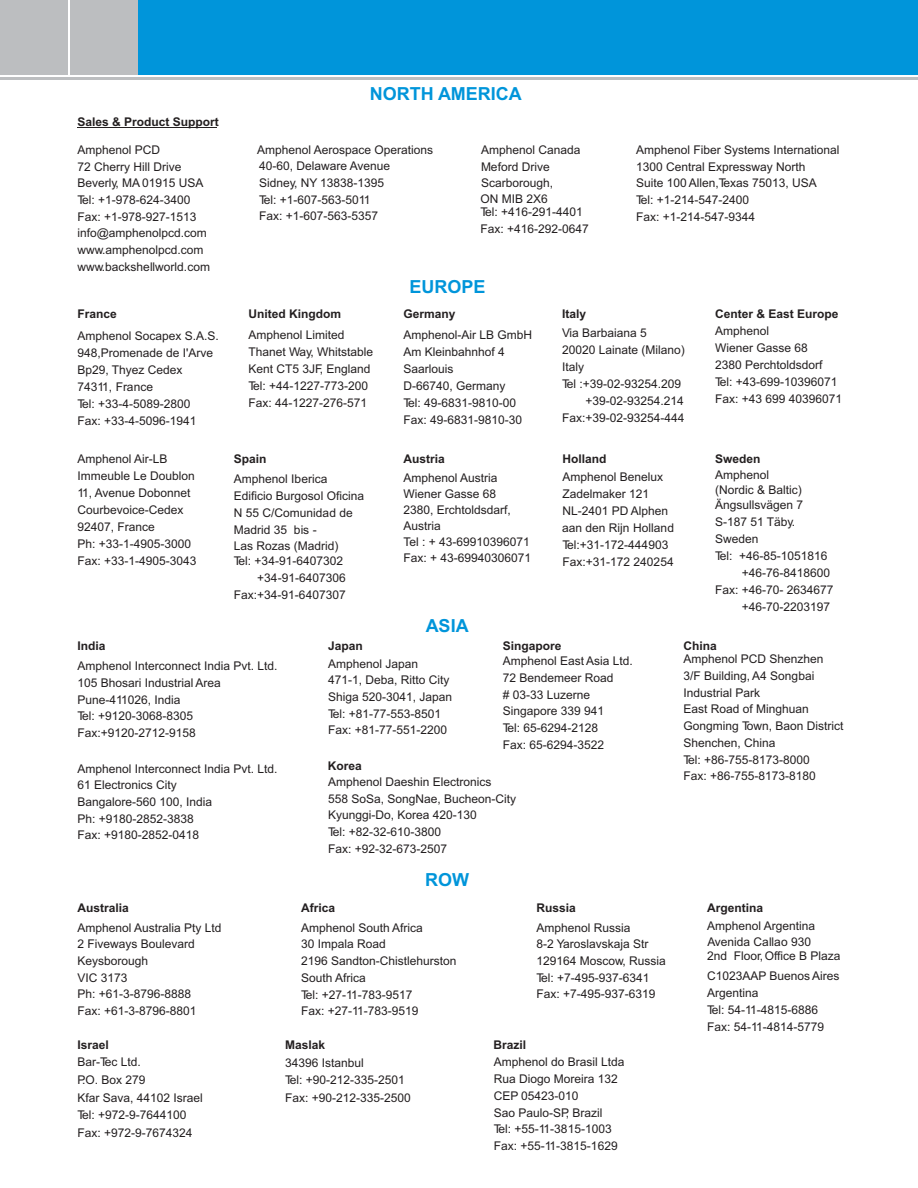
<style>
.page{position:relative;width:918px;height:1188px;background:#fff}
.page>*{position:absolute;margin:0;border:0;box-sizing:border-box;transform-origin:0 0}
.t1{font:700 18px "Arial";color:#0095da}
.t2{font:12px/16.6px "Arial";color:#231f20}
.t3{font:700 12px "Arial";color:#231f20}
</style>
<div class="page">
<hr style="left:77px;top:127px;width:140px;height:1px;background:#231f20">
<div style="left:135px;top:0;width:783px;height:75px;background:#0095da"></div>
<div style="left:0;top:0;width:68px;height:75px;background:#bcbec0"></div>
<div style="left:70px;top:0;width:68px;height:75px;background:#bcbec0"></div>
<hr style="left:0;top:77px;width:918px;height:3px;background:#bcbec0">
<p class="t3" style="left:77px;top:117px;width:143px">Sales &amp; Product Support</p>
<p class="t2" style="left:77px;top:142px;width:134px">Amphenol PCD<br>72 Cherry Hill Drive<br>Beverly, MA 01915 USA<br>Tel: +1-978-624-3400<br>Fax: +1-978-927-1513 info@amphenolpcd.com www.amphenolpcd.com www.backshellworld.com</p>
<p class="t3" style="left:77px;top:309px;width:41px">France</p>
<p class="t2" style="left:77px;top:328px;width:143px;line-height:17.1px">Amphenol Socapex S.A.S.<br>948,Promenade de I'Arve<br>Bp29, Thyez Cedex<br>74311, France<br>Tel: +33-4-5089-2800<br>Fax: +33-4-5096-1941</p>
<p class="t2" style="left:77px;top:451px;width:121px;line-height:17.1px">Amphenol Air-LB<br>Immeuble Le Doublon<br>11, Avenue Dobonnet<br>Courbevoice-Cedex<br>92407, France<br>Ph: +33-1-4905-3000<br>Fax: +33-1-4905-3043</p>
<h1 class="t1" style="left:370px;top:87px;width:154px">NORTH AMERICA</h1>
<p class="t2" style="left:257px;top:142px;width:178px">Amphenol Aerospace Operations</p>
<p class="t2" style="left:481px;top:142px;width:101px">Amphenol Canada<br>Meford Drive<br>Scarborough,</p>
<p class="t2" style="left:480px;top:205px;width:110px">Tel: +416-291-4401<br>Fax: +416-292-0647</p>
<p class="t2" style="left:259px;top:159px;width:133px">40-60, Delaware Avenue<br>Sidney, NY 13838-1395<br>Tel: +1-607-563-5011<br>Fax: +1-607-563-5357</p>
<p class="t2" style="left:481px;top:191px;width:69px">ON MIB 2X6</p>
<h1 class="t1" style="left:410px;top:280px;width:78px">EUROPE</h1>
<p class="t2" style="left:636px;top:142px;width:205px">Amphenol Fiber Systems International<br>1300 Central Expressway North<br>Suite 100 Allen,Texas 75013, USA<br>Tel: +1-214-547-2400<br>Fax: +1-214-547-9344</p>
<p class="t3" style="left:249px;top:309px;width:94px">United Kingdom</p>
<p class="t2" style="left:249px;top:327px;width:126px;line-height:17.1px">Amphenol Limited<br>Thanet Way, Whitstable<br>Kent CT5 3JF, England<br>Tel: +44-1227-773-200<br>Fax: 44-1227-276-571</p>
<p class="t3" style="left:234px;top:454px;width:34px">Spain</p>
<p class="t2" style="left:234px;top:471px;width:132px;line-height:17.1px">Amphenol Iberica<br>Edificio Burgosol Oficina<br>N 55 C/Comunidad de<br>Madrid 35 bis -</p>
<p class="t2" style="left:234px;top:553px;width:113px;line-height:17.1px;text-align:right">Tel: +34-91-6407302 +34-91-6407306<br>Fax:+34-91-6407307</p>
<p class="t2" style="left:234px;top:539px;width:106px">Las Rozas (Madrid)</p>
<p class="t3" style="left:403px;top:309px;width:54px">Germany</p>
<p class="t2" style="left:404px;top:327px;width:130px;line-height:17.1px">Amphenol-Air LB GmbH<br>Am Kleinbahnhof 4<br>Saarlouis<br>D-66740, Germany<br>Tel: 49-6831-9810-00<br>Fax: 49-6831-9810-30</p>
<p class="t3" style="left:404px;top:454px;width:43px">Austria</p>
<p class="t2" style="left:404px;top:471px;width:129px;line-height:16px">Amphenol Austria<br>Wiener Gasse 68<br>2380, Erchtoldsdarf,<br>Austria<br>Tel : + 43-69910396071<br>Fax: + 43-69940306071</p>
<h1 class="t1" style="left:426px;top:618px;width:45px">ASIA</h1>
<p class="t3" style="left:562px;top:309px;width:26px">Italy</p>
<p class="t2" style="left:562px;top:325px;width:86px">Via Barbaiana 5</p>
<p class="t2" style="left:562px;top:342px;width:124px">20020 Lainate (Milano)</p>
<p class="t2" style="left:562px;top:359px;width:24px">Italy</p>
<p class="t2" style="left:562px;top:376px;width:121px">Tel :+39-02-93254.209</p>
<p class="t2" style="left:585px;top:393px;width:100px">+39-02-93254.214</p>
<p class="t2" style="left:562px;top:411px;width:124px">Fax:+39-02-93254-444</p>
<p class="t3" style="left:563px;top:454px;width:46px">Holland</p>
<p class="t2" style="left:562px;top:469px;width:113px;line-height:17.1px">Amphenol Benelux<br>Zadelmaker 121<br>NL-2401 PD Alphen aan den Rijn Holland<br>Tel:+31-172-444903<br>Fax:+31-172 240254</p>
<p class="t3" style="left:715px;top:309px;width:125px">Center &amp; East Europe</p>
<p class="t2" style="left:715px;top:323px;width:129px;line-height:17.1px">Amphenol<br>Wiener Gasse 68<br>2380 Perchtoldsdorf<br>Tel: +43-699-10396071<br>Fax: +43 699 40396071</p>
<p class="t3" style="left:715px;top:454px;width:47px">Sweden</p>
<p class="t2" style="left:715px;top:467px;width:56px">Amphenol</p>
<p class="t2" style="left:715px;top:498px;width:90px">Ängsullsvägen 7</p>
<p class="t2" style="left:715px;top:515px;width:81px">S-187 51 Täby.</p>
<p class="t2" style="left:715px;top:532px;width:45px">Sweden</p>
<p class="t2" style="left:715px;top:549px;width:114px">Tel: +46-85-1051816</p>
<p class="t2" style="left:742px;top:566px;width:90px">+46-76-8418600</p>
<p class="t2" style="left:715px;top:583px;width:120px">Fax: +46-70- 2634677</p>
<p class="t2" style="left:742px;top:600px;width:90px">+46-70-2203197</p>
<p class="t2" style="left:715px;top:483px;width:88px">(Nordic &amp; Baltic)</p>
<p class="t3" style="left:77px;top:641px;width:30px">India</p>
<p class="t2" style="left:77px;top:659px;width:202px">Amphenol Interconnect India Pvt. Ltd.<br>105 Bhosari Industrial Area<br>Pune-411026, India<br>Tel: +9120-3068-8305<br>Fax:+9120-2712-9158</p>
<p class="t2" style="left:77px;top:761px;width:202px">Amphenol Interconnect India Pvt. Ltd.<br>61 Electronics City<br>Bangalore-560 100, India<br>Ph: +9180-2852-3838<br>Fax: +9180-2852-0418</p>
<p class="t3" style="left:77px;top:903px;width:53px">Australia</p>
<p class="t2" style="left:77px;top:920px;width:146px">Amphenol Australia Pty Ltd<br>2 Fiveways Boulevard<br>Keysborough<br>VIC 3173<br>Ph: +61-3-8796-8888<br>Fax: +61-3-8796-8801</p>
<p class="t3" style="left:328px;top:641px;width:36px">Japan</p>
<p class="t2" style="left:328px;top:656px;width:126px">Amphenol Japan<br>471-1, Deba, Ritto City<br>Shiga 520-3041, Japan<br>Tel: +81-77-553-8501<br>Fax: +81-77-551-2200</p>
<p class="t3" style="left:328px;top:761px;width:36px">Korea</p>
<p class="t2" style="left:328px;top:775px;width:190px">Amphenol Daeshin Electronics<br>558 SoSa, SongNae, Bucheon-City<br>Kyunggi-Do, Korea 420-130<br>Tel: +82-32-610-3800<br>Fax: +92-32-673-2507</p>
<p class="t3" style="left:503px;top:641px;width:60px">Singapore</p>
<p class="t2" style="left:503px;top:654px;width:132px">Amphenol East Asia Ltd.<br>72 Bendemeer Road<br># 03-33 Luzerne<br>Singapore 339 941<br>Tel: 65-6294-2128<br>Fax: 65-6294-3522</p>
<h1 class="t1" style="left:425px;top:872px;width:45px">ROW</h1>
<p class="t3" style="left:301px;top:903px;width:36px">Africa</p>
<p class="t2" style="left:301px;top:920px;width:157px">Amphenol South Africa<br>30 Impala Road<br>2196 Sandton-Chistlehurston<br>South Africa<br>Tel: +27-11-783-9517<br>Fax: +27-11-783-9519</p>
<p class="t3" style="left:536px;top:903px;width:41px">Russia</p>
<p class="t2" style="left:536px;top:920px;width:131px">Amphenol Russia<br>8-2 Yaroslavskaja Str<br>129164 Moscow, Russia<br>Tel: +7-495-937-6341<br>Fax: +7-495-937-6319</p>
<p class="t3" style="left:77px;top:1040px;width:33px">Israel</p>
<p class="t2" style="left:77px;top:1055px;width:127px;line-height:17.5px">Bar-Tec Ltd.<br>P.O. Box 279<br>Kfar Sava, 44102 Israel<br>Tel: +972-9-7644100<br>Fax: +972-9-7674324</p>
<p class="t3" style="left:285px;top:1040px;width:42px">Maslak</p>
<p class="t2" style="left:285px;top:1055px;width:127px;line-height:17.5px">34396 Istanbul<br>Tel: +90-212-335-2501<br>Fax: +90-212-335-2500</p>
<p class="t3" style="left:494px;top:1040px;width:34px">Brazil</p>
<p class="t2" style="left:494px;top:1055px;width:132px">Amphenol do Brasil Ltda<br>Rua Diogo Moreira 132<br>CEP 05423-010<br>Sao Paulo-SP, Brazil<br>Tel: +55-11-3815-1003<br>Fax: +55-11-3815-1629</p>
<p class="t3" style="left:684px;top:641px;width:35px">China</p>
<p class="t2" style="left:684px;top:652px;width:161px">Amphenol PCD Shenzhen<br>3/F Building, A4 Songbai<br>Industrial Park<br>East Road of Minghuan<br>Gongming Town, Baon District<br>Shenchen, China<br>Tel: +86-755-8173-8000<br>Fax: +86-755-8173-8180</p>
<p class="t3" style="left:707px;top:903px;width:58px">Argentina</p>
<p class="t2" style="left:707px;top:918px;width:110px">Amphenol Argentina<br>Avenida Callao 930</p>
<p class="t2" style="left:707px;top:947px;width:135px;line-height:20.2px">2nd Floor,Office B Plaza<br>C1023AAP Buenos Aires</p>
<p class="t2" style="left:707px;top:986px;width:118px">Argentina<br>Tel: 54-11-4815-6886<br>Fax: 54-11-4814-5779</p>
</div>
